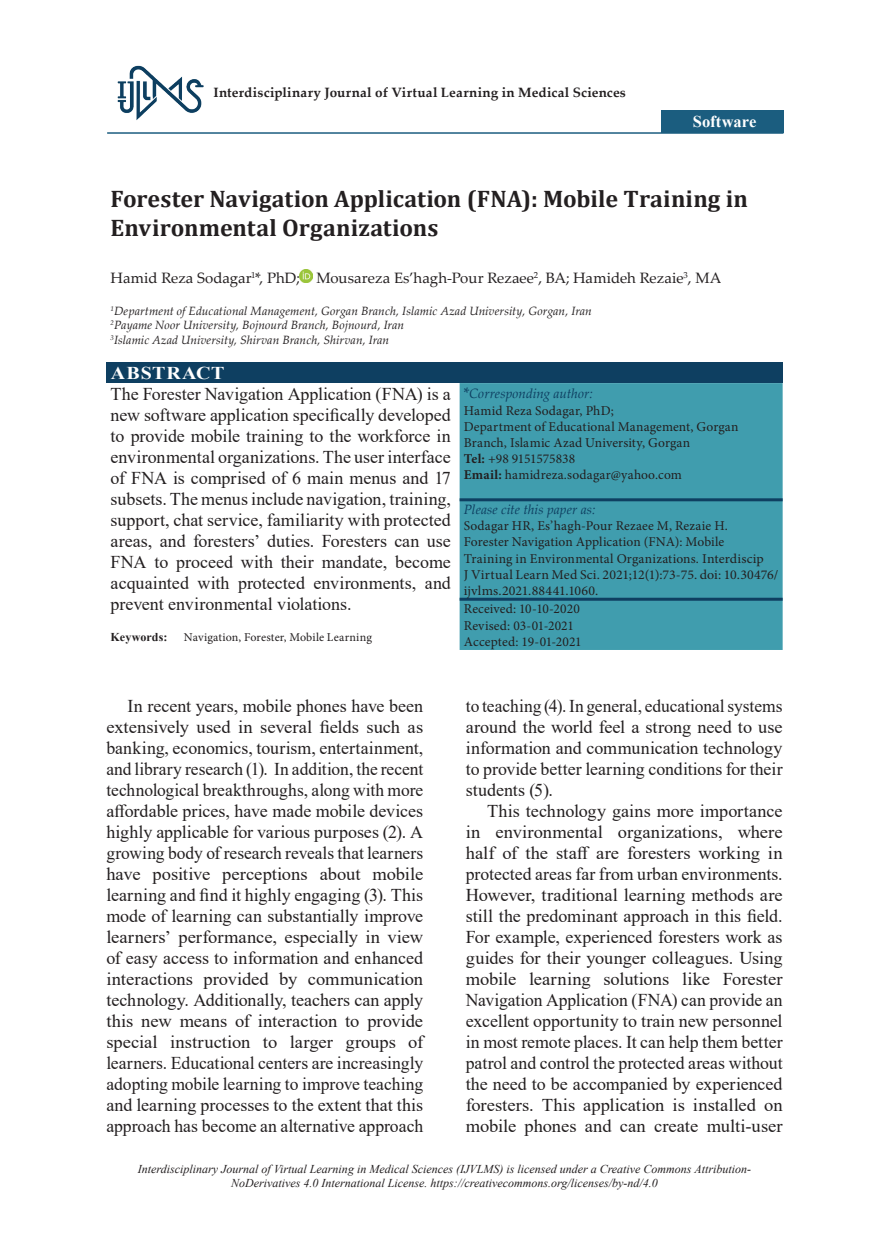
<style>
.page{position:relative;width:889px;height:1242px;background:#fff}
.page>*{position:absolute;margin:0;border:0;box-sizing:border-box;transform-origin:0 0}
.t1{font:700 24px/28.8px "Cambria";letter-spacing:.005em;color:#231f20}
.t2{font:18px/21px "Times New Roman";letter-spacing:-.005em;color:#231f20;text-align:justify}
.t3{font:700 18px "Times New Roman";letter-spacing:.045em;color:#fff;scale:1.11 1}
.t4{font:700 16.5px "Times New Roman";color:#fff}
.t5{font:15px "Palatino Linotype";color:#231f20}
.t6{font:13.5px/16.2px "Minion Pro";letter-spacing:.01em;color:#231f20}
.t7{font:700 13.5px "Palatino Linotype";letter-spacing:.015em;color:#231f20}
.t8{font:italic 13.5px "Palatino Linotype";letter-spacing:.005em;color:#0e3f61}
.t9{font:italic 12px/14.4px "Times New Roman";color:#231f20;text-align:center}
.t10{font:italic 12px/14.4px "Palatino Linotype";letter-spacing:.005em;color:#231f20}
.t11{font:12px "Minion Pro";letter-spacing:.01em;color:#231f20}
.t12{font:700 12px "Times New Roman";letter-spacing:.005em;color:#231f20}
.s1{font-style:normal;font-size:15px}
.s2{font-weight:700}
</style>
<div class="page">
<div style="left:106px;top:362px;width:676px;height:21px;background:#0e3f61"></div>
<div style="left:459px;top:383px;width:323px;height:267px;background:#409dae"></div>
<hr style="left:459px;top:498px;width:323px;height:3px;background:#0e3f61">
<hr style="left:459px;top:598px;width:323px;height:3px;background:#0e3f61">
<svg style="left:300px;top:270px;width:13px;height:12px"></svg>
<div style="left:661px;top:110px;width:123px;height:22px;background:#1b5d7f"></div>
<hr style="left:107px;top:132px;width:676px;height:2px;background:#1b5d7f">
<img style="left:117px;top:65px;width:87px;height:55px">
<p class="t7" style="left:213px;top:83px;width:414px">Interdisciplinary Journal of Virtual Learning in Medical Sciences</p>
<p class="t4" style="left:693px;top:109px;width:65px">Software</p>
<h1 class="t1" style="left:111px;top:183px;width:639px">Forester Navigation Application (FNA): Mobile Training in<br>Environmental Organizations</h1>
<p class="t5" style="left:111px;top:267px;width:612px">Hamid Reza Sodagar<sup>1</sup>*, PhD; Mousareza Es’hagh-Pour Rezaee<sup>2</sup>, BA; Hamideh Rezaie<sup>3</sup>, MA</p>
<p class="t10" style="left:111px;top:303px;width:483px"><sup>1</sup>Department of Educational Management, Gorgan Branch, Islamic Azad University, Gorgan, Iran<br><sup>2</sup>Payame Noor University, Bojnourd Branch, Bojnourd, Iran<br><sup>3</sup>Islamic Azad University, Shirvan Branch, Shirvan, Iran</p>
<p class="t3" style="left:111px;top:360px;width:104px">ABSTRACT</p>
<p class="t2" style="left:111px;top:383px;width:342px">The Forester Navigation Application (FNA) is a new software application specifically developed to provide mobile training to the workforce in environmental organizations. The user interface of FNA is comprised of 6 main menus and 17 subsets. The menus include navigation, training, support, chat service, familiarity with protected areas, and foresters’ duties. Foresters can use FNA to proceed with their mandate, become acquainted with protected environments, and prevent environmental violations.</p>
<p class="t8" style="left:464px;top:384px;width:130px"><span class="s1">*</span>Corresponding author:</p>
<p class="t6" style="left:464px;top:402px;width:276px">Hamid Reza Sodagar, PhD;<br>Department of Educational Management, Gorgan Branch, Islamic Azad University, Gorgan<br><span class="s2">Tel:</span> +98 9151575838<br><span class="s2">Email:</span> hamidreza.sodagar@yahoo.com</p>
<p class="t8" style="left:464px;top:500px;width:133px">Please cite this paper as:</p>
<p class="t6" style="left:464px;top:518px;width:316px">Sodagar HR, Es’hagh-Pour Rezaee M, Rezaie H.<br>Forester Navigation Application (FNA): Mobile<br>Training in Environmental Organizations. Interdiscip<br>J Virtual Learn Med Sci. 2021;12(1):73-75. doi: 10.30476/ ijvlms.2021.88441.1060.</p>
<p class="t6" style="left:464px;top:601px;width:119px">Received: 10-10-2020<br>Revised: 03-01-2021<br>Accepted: 19-01-2021</p>
<p class="t12" style="left:111px;top:628px;width:58px">Keywords:</p>
<p class="t11" style="left:184px;top:629px;width:190px">Navigation, Forester, Mobile Learning</p>
<p class="t2" style="left:106px;top:695px;width:318px;text-indent:21px">In recent years, mobile phones have been extensively used in several fields such as banking, economics, tourism, entertainment, and library research (1). In addition, the recent technological breakthroughs, along with more affordable prices, have made mobile devices highly applicable for various purposes (2). A growing body of research reveals that learners have positive perceptions about mobile learning and find it highly engaging (3). This mode of learning can substantially improve learners’ performance, especially in view of easy access to information and enhanced interactions provided by communication technology. Additionally, teachers can apply this new means of interaction to provide special instruction to larger groups of learners. Educational centers are increasingly adopting mobile learning to improve teaching and learning processes to the extent that this approach has become an alternative approach</p>
<p class="t2" style="left:466px;top:695px;width:318px">to teaching (4). In general, educational systems around the world feel a strong need to use information and communication technology to provide better learning conditions for their students (5).</p>
<p class="t2" style="left:466px;top:800px;width:318px;text-indent:21px">This technology gains more importance in environmental organizations, where half of the staff are foresters working in protected areas far from urban environments.<br>However, traditional learning methods are still the predominant approach in this field.<br>For example, experienced foresters work as guides for their younger colleagues. Using mobile learning solutions like Forester Navigation Application (FNA) can provide an excellent opportunity to train new personnel in most remote places. It can help them better patrol and control the protected areas without the need to be accompanied by experienced foresters. This application is installed on mobile phones and can create multi-user</p>
<p class="t9" style="left:138px;top:1161px;width:614px">Interdisciplinary Journal of Virtual Learning in Medical Sciences (IJVLMS) is licensed under a Creative Commons Attribution-<br>NoDerivatives 4.0 International License. https://creativecommons.org/licenses/by-nd/4.0</p>
</div>
